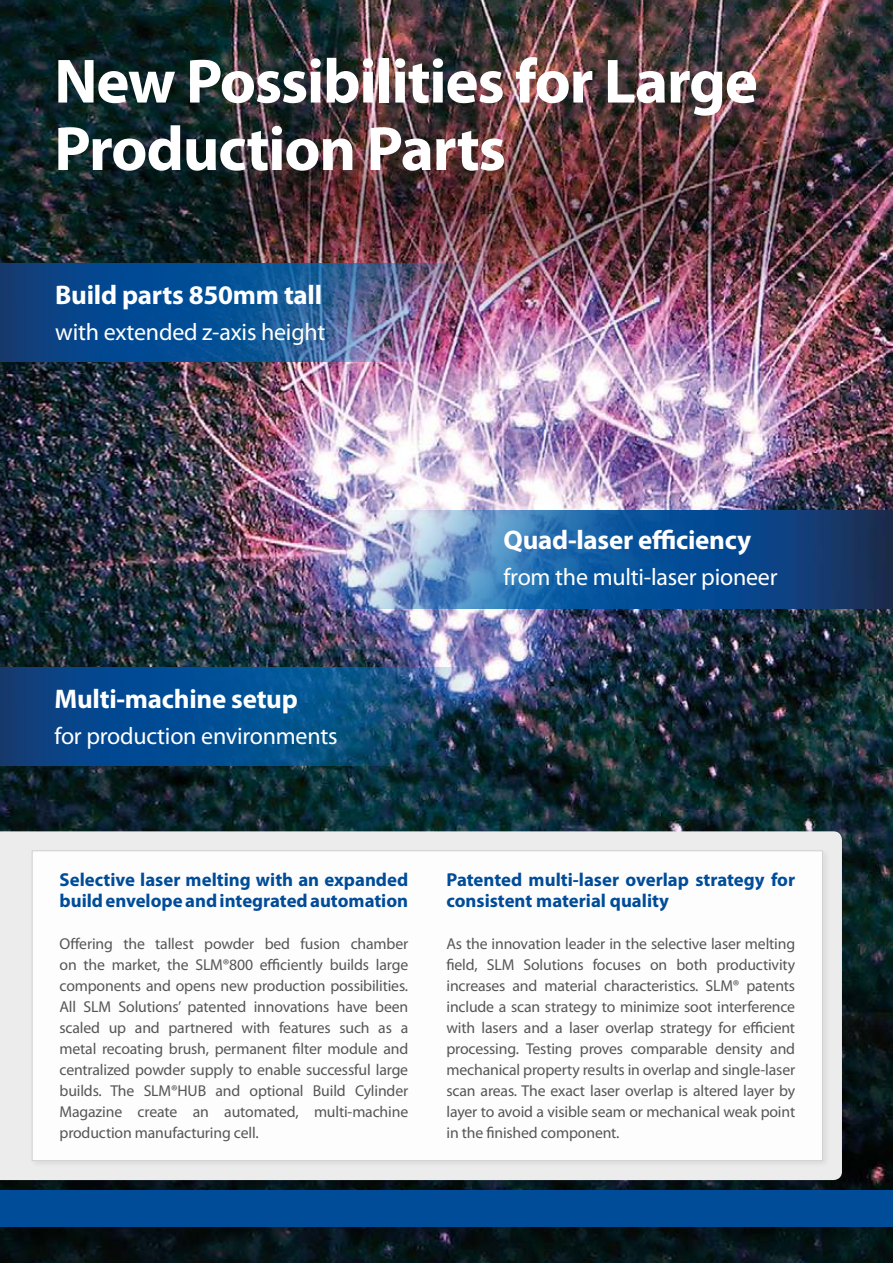
<style>
.page{position:relative;width:893px;height:1263px;background:#fff}
.page>*{position:absolute;margin:0;border:0;box-sizing:border-box;transform-origin:0 0}
.t1{font:700 63px/67.5px "Myriad Pro";letter-spacing:-.02em;color:#fff}
.t2{font:700 27px "Myriad Pro";letter-spacing:-.01em;color:#fff}
.t3{font:24px "Myriad Pro";letter-spacing:-.01em;color:#fff}
.t4{font:700 18.75px/21px "Myriad Pro";color:#004c99}
.t5{font:15.75px/21px "Myriad Pro";letter-spacing:-.01em;color:#575656;text-align:justify}
</style>
<div class="page">
<img style="left:0;top:0;width:893px;height:1263px">
<div style="left:0;top:1191px;width:893px;height:36px;background:#004c99"></div>
<div style="left:0;top:831px;width:842px;height:349px;background:#ececec"></div>
<div style="left:29px;top:847px;width:802px;height:323px;background:#e8e8e8"></div>
<div style="left:32px;top:850px;width:791px;height:311px;background:#fff;border:1px solid #d0d0cf"></div>
<img style="left:331px;top:510px;width:562px;height:98px">
<img style="left:0;top:668px;width:481px;height:97px">
<img style="left:0;top:264px;width:481px;height:97px">
<h1 class="t1" style="left:54px;top:53px;width:705px">New Possibilities for Large<br>Production Parts</h1>
<h2 class="t2" style="left:55px;top:285px;width:268px">Build parts 850mm tall</h2>
<h3 class="t3" style="left:55px;top:322px;width:272px">with extended z-axis height</h3>
<h2 class="t2" style="left:55px;top:689px;width:245px">Multi-machine setup</h2>
<h3 class="t3" style="left:55px;top:726px;width:284px">for production environments</h3>
<h2 class="t2" style="left:504px;top:530px;width:249px">Quad-laser efficiency</h2>
<h3 class="t3" style="left:504px;top:567px;width:275px">from the multi-laser pioneer</h3>
<p class="t4" style="left:60px;top:871px;width:350px">Selective laser melting with an expanded build envelope and integrated automation</p>
<p class="t5" style="left:60px;top:934px;width:350px">Offering the tallest powder bed fusion chamber on the market, the SLM®800 efficiently builds large components and opens new production possibilities.<br>All SLM Solutions’ patented innovations have been scaled up and partnered with features such as a metal recoating brush, permanent filter module and centralized powder supply to enable successful large builds. The SLM®HUB and optional Build Cylinder Magazine create an automated, multi-machine production manufacturing cell.</p>
<p class="t4" style="left:446px;top:871px;width:350px">Patented multi-laser overlap strategy for consistent material quality</p>
<p class="t5" style="left:446px;top:934px;width:350px">As the innovation leader in the selective laser melting field, SLM Solutions focuses on both productivity increases and material characteristics. SLM® patents include a scan strategy to minimize soot interference with lasers and a laser overlap strategy for efficient processing. Testing proves comparable density and mechanical property results in overlap and single-laser scan areas. The exact laser overlap is altered layer by layer to avoid a visible seam or mechanical weak point in the finished component.</p>
</div>
